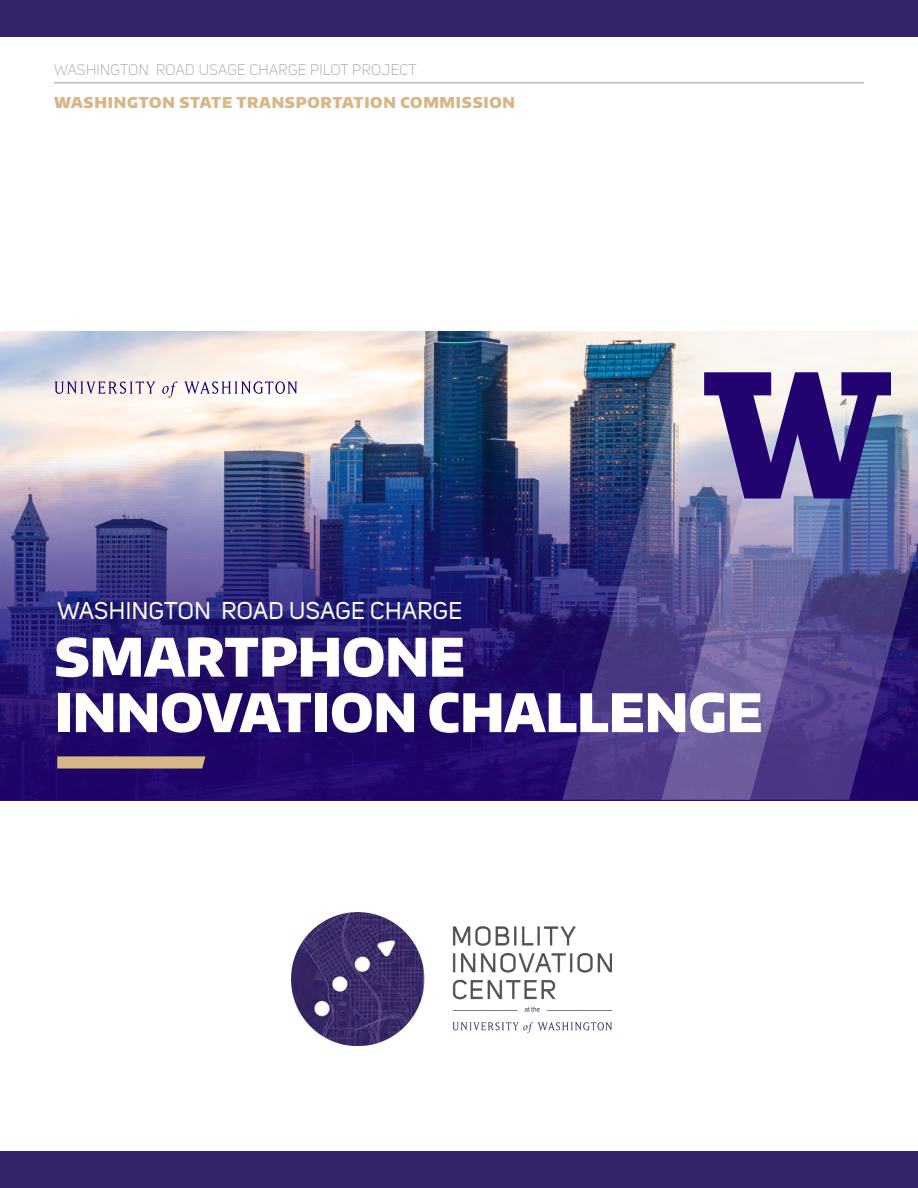
<style>
.page{position:relative;width:918px;height:1188px;background:#fff}
.page>*{position:absolute;margin:0;border:0;box-sizing:border-box;transform-origin:0 0}
.t1{font:900 52.5px/55.5px "Encode Sans Normal";color:#fff}
.t2{font:24px "Uni Sans";letter-spacing:.02em;color:#fff}
.t3{font:900 15px "Encode Sans Normal";letter-spacing:.05em;color:#d7b688}
.t4{font:300 15px "Uni Sans";letter-spacing:.02em;color:#99989b}
</style>
<div class="page">
<div style="left:0;top:0;width:918px;height:36px;background:#35236a"></div>
<hr style="left:54px;top:82px;width:810px;height:1px;background:#99989b">
<img style="left:0;top:332px;width:563px;height:468px">
<img style="left:563px;top:332px;width:99px;height:468px">
<svg style="left:662px;top:332px;width:256px;height:468px;background:#746ba2"></svg>
<svg style="left:54px;top:381px;width:243px;height:17px"></svg>
<svg style="left:57px;top:756px;width:148px;height:12px;background:#cfae86"></svg>
<svg style="left:704px;top:372px;width:187px;height:127px;background:#615398"></svg>
<img style="left:291px;top:912px;width:321px;height:134px">
<div style="left:0;top:1152px;width:918px;height:36px;background:#35236a"></div>
<p class="t4" style="left:54px;top:61px;width:364px">WASHINGTON ROAD USAGE CHARGE PILOT PROJECT</p>
<p class="t3" style="left:54px;top:93px;width:463px">WASHINGTON STATE TRANSPORTATION COMMISSION</p>
<p class="t2" style="left:57px;top:597px;width:406px">WASHINGTON ROAD USAGE CHARGE</p>
<h1 class="t1" style="left:54px;top:628px;width:710px">SMARTPHONE<br>INNOVATION CHALLENGE</h1>
</div>
